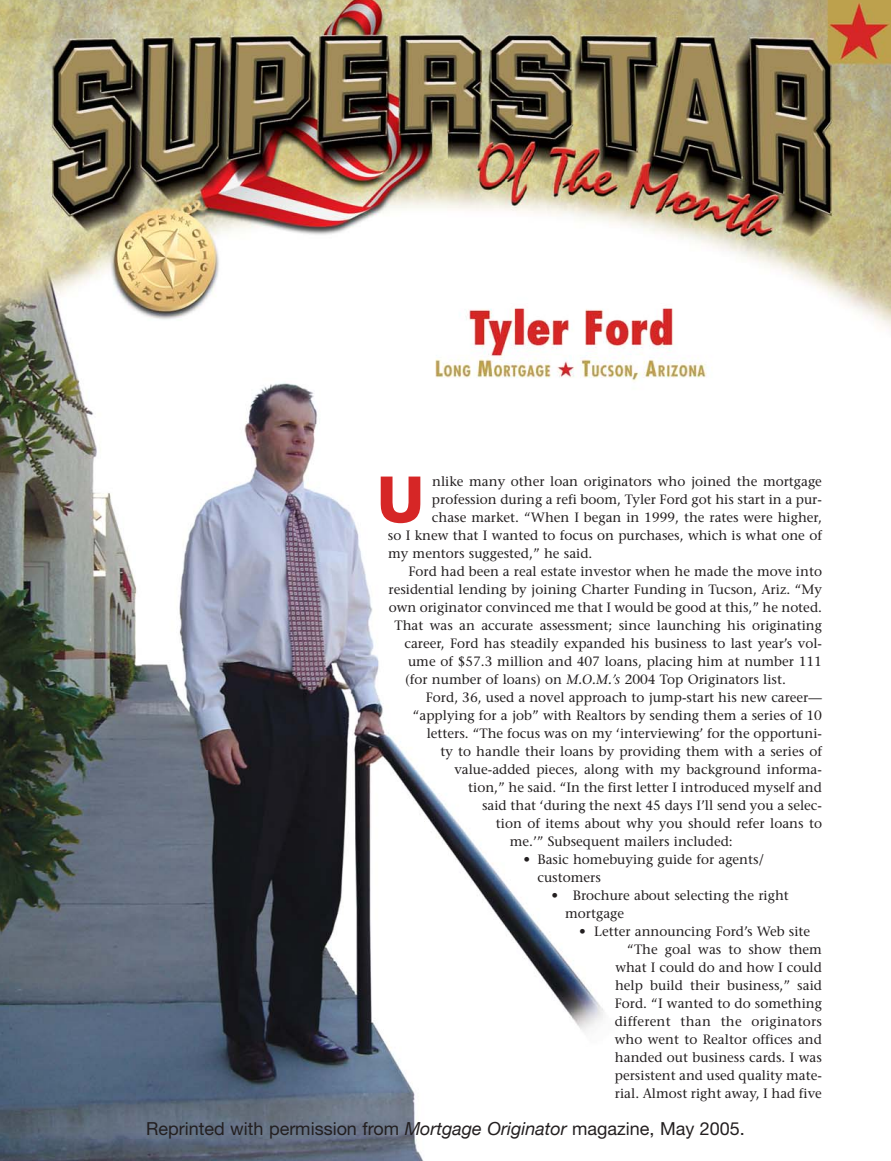
<style>
.page{position:relative;width:891px;height:1161px;background:#fff}
.page>*{position:absolute;margin:0;border:0;box-sizing:border-box;transform-origin:0 0}
.t1{font:700 60.3px "Futura";color:#d62626}
.t2{font:18px "Helvetica Neue";color:#231f20}
.t3{font:13.5px/18px "Stone Serif";color:#231f20}
.s1{font-style:italic}
</style>
<div class="page">
<img style="left:0;top:0;width:891px;height:1161px">
<h1 class="t1" style="left:377px;top:472px;width:48px">U</h1>
<p class="t3" style="left:432px;top:474px;width:391px">nlike many other loan originators who joined the mortgage</p>
<p class="t3" style="left:432px;top:492px;width:391px">profession during a refi boom, Tyler Ford got his start in a pur-</p>
<p class="t3" style="left:432px;top:510px;width:392px">chase market. “When I began in 1999, the rates were higher,</p>
<p class="t3" style="left:388px;top:528px;width:436px">so I knew that I wanted to focus on purchases, which is what one of</p>
<p class="t3" style="left:388px;top:546px;width:206px">my mentors suggested,” he said.</p>
<p class="t3" style="left:409px;top:564px;width:415px">Ford had been a real estate investor when he made the move into</p>
<p class="t3" style="left:389px;top:582px;width:435px">residential lending by joining Charter Funding in Tucson, Ariz. “My</p>
<p class="t3" style="left:389px;top:600px;width:435px">own originator convinced me that I would be good at this,” he noted.</p>
<p class="t3" style="left:394px;top:618px;width:429px">That was an accurate assessment; since launching his originating</p>
<p class="t3" style="left:404px;top:636px;width:419px">career, Ford has steadily expanded his business to last year’s vol-</p>
<p class="t3" style="left:408px;top:654px;width:415px">ume of $57.3 million and 407 loans, placing him at number 111</p>
<p class="t3" style="left:405px;top:672px;width:382px">(for number of loans) on <span class="s1">M.O.M.’s</span> 2004 Top Originators list.</p>
<p class="t3" style="left:426px;top:690px;width:398px">Ford, 36, used a novel approach to jump-start his new career—</p>
<p class="t3" style="left:413px;top:708px;width:411px">“applying for a job” with Realtors by sending them a series of 10</p>
<p class="t3" style="left:427px;top:726px;width:397px">letters. “The focus was on my ‘interviewing’ for the opportuni-</p>
<p class="t3" style="left:441px;top:744px;width:383px">ty to handle their loans by providing them with a series of</p>
<p class="t3" style="left:454px;top:762px;width:369px">value-added pieces, along with my background informa-</p>
<p class="t3" style="left:468px;top:780px;width:355px">tion,” he said. “In the first letter I introduced myself and</p>
<p class="t3" style="left:482px;top:798px;width:341px">said that ‘during the next 45 days I’ll send you a selec-</p>
<p class="t3" style="left:496px;top:816px;width:328px">tion of items about why you should refer loans to</p>
<p class="t3" style="left:510px;top:834px;width:224px">me.’” Subsequent mailers included:</p>
<p class="t3" style="left:537px;top:852px;width:228px;text-indent:-14px">• Basic homebuying guide for agents/ customers</p>
<p class="t3" style="left:565px;top:888px;width:225px;text-indent:-14px">• Brochure about selecting the right mortgage</p>
<p class="t3" style="left:579px;top:924px;width:233px">• Letter announcing Ford’s Web site</p>
<p class="t3" style="left:627px;top:942px;width:196px">“The goal was to show them</p>
<p class="t3" style="left:615px;top:960px;width:208px">what I could do and how I could</p>
<p class="t3" style="left:615px;top:978px;width:208px">help build their business,” said</p>
<p class="t3" style="left:615px;top:996px;width:209px">Ford. “I wanted to do something</p>
<p class="t3" style="left:615px;top:1014px;width:209px">different than the originators</p>
<p class="t3" style="left:615px;top:1032px;width:209px">who went to Realtor offices and</p>
<p class="t3" style="left:615px;top:1050px;width:209px">handed out business cards. I was</p>
<p class="t3" style="left:615px;top:1068px;width:209px">persistent and used quality mate-</p>
<p class="t3" style="left:615px;top:1086px;width:209px">rial. Almost right away, I had five</p>
<h2 class="t2" style="left:146px;top:1122px;width:600px">Reprinted with permission from <span class="s1">Mortgage Originator</span> magazine, May 2005.</h2>
</div>
